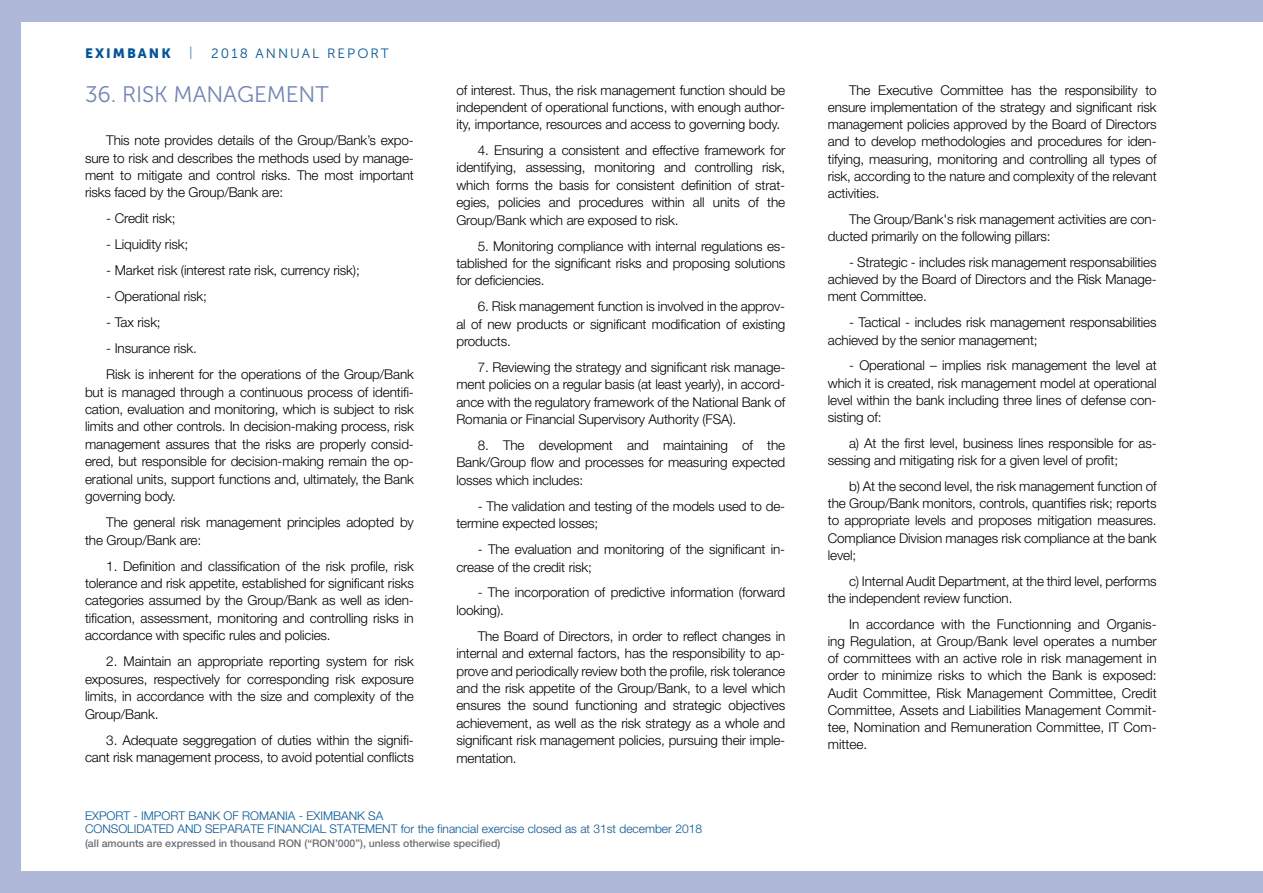
<style>
.page{position:relative;width:1263px;height:893px;background:#fff}
.page>*{position:absolute;margin:0;border:0;box-sizing:border-box;transform-origin:0 0}
.t1{font:22.5px "Museo Sans 300";letter-spacing:-.005em;color:#7184bc}
.t2{font:300 13.5px/17.4px "Helvetica Neue LT Pro";letter-spacing:-.01em;color:#000;text-align:justify}
.t3{font:13.5px "Museo Sans 300";letter-spacing:.15em;color:#00539e}
.t4{font:13.5px "Museo Sans 900";letter-spacing:.15em;color:#00539e}
.t5{font:13.5px "Museo Sans 100";color:#00539e}
.t6{font:300 12px/13.5px "Helvetica Neue LT Pro";color:#00539e}
.t7{font:500 10.5px "Helvetica Neue LT Pro";color:#6d6e71}
</style>
<div class="page">
<div style="left:0;top:0;width:21px;height:893px;background:#b0b8da"></div>
<div style="left:0;top:0;width:1263px;height:21px;background:#b0b8da"></div>
<div style="left:0;top:872px;width:1263px;height:21px;background:#b0b8da"></div>
<p class="t4" style="left:85px;top:46px;width:87px">EXIMBANK</p>
<p class="t5" style="left:189px;top:46px;width:5px">|</p>
<p class="t3" style="left:211px;top:46px;width:179px">2018 ANNUAL REPORT</p>
<h1 class="t1" style="left:85px;top:82px;width:245px">36. RISK MANAGEMENT</h1>
<p class="t2" style="left:85px;top:131px;width:330px;text-indent:21px">This note provides details of the Group/Bank’s expo&shy;sure to risk and describes the methods used by manage&shy;ment to mitigate and control risks. The most important risks faced by the Group/Bank are:</p>
<p class="t2" style="left:106px;top:210px;width:71px">- Credit risk;</p>
<p class="t2" style="left:106px;top:236px;width:83px">- Liquidity risk;</p>
<p class="t2" style="left:106px;top:261px;width:255px">- Market risk (interest rate risk, currency risk);</p>
<p class="t2" style="left:106px;top:287px;width:102px">- Operational risk;</p>
<p class="t2" style="left:106px;top:313px;width:56px">- Tax risk;</p>
<p class="t2" style="left:106px;top:335px;width:309px;line-height:26px">- Insurance risk.<br>Risk is inherent for the operations of the Group/Bank</p>
<p class="t2" style="left:85px;top:383px;width:330px">but is managed through a continuous process of identifi&shy;cation, evaluation and monitoring, which is subject to risk limits and other controls. In decision-making process, risk management assures that the risks are properly consid&shy;ered, but responsible for decision-making remain the op&shy;erational units, support functions and, ultimately, the Bank governing body.</p>
<p class="t2" style="left:85px;top:513px;width:330px;text-indent:21px">The general risk management principles adopted by the Group/Bank are:</p>
<p class="t2" style="left:85px;top:557px;width:330px;text-indent:21px">1. Definition and classification of the risk profile, risk tolerance and risk appetite, established for significant risks categories assumed by the Group/Bank as well as iden&shy;tification, assessment, monitoring and controlling risks in accordance with specific rules and policies.</p>
<p class="t2" style="left:85px;top:652px;width:330px;text-indent:21px">2. Maintain an appropriate reporting system for risk exposures, respectively for corresponding risk exposure limits, in accordance with the size and complexity of the Group/Bank.</p>
<p class="t2" style="left:85px;top:731px;width:330px;text-align:right">3. Adequate seggregation of duties within the signifi&shy;cant risk management process, to avoid potential conflicts</p>
<p class="t2" style="left:456px;top:81px;width:330px">of interest. Thus, the risk management function should be independent of operational functions, with enough author&shy;ity, importance, resources and access to governing body.</p>
<p class="t2" style="left:456px;top:141px;width:330px;text-indent:21px">4. Ensuring a consistent and effective framework for identifying, assessing, monitoring and controlling risk, which forms the basis for consistent definition of strat&shy;egies, policies and procedures within all units of the Group/Bank which are exposed to risk.</p>
<p class="t2" style="left:456px;top:237px;width:330px;text-indent:21px">5. Monitoring compliance with internal regulations es&shy;tablished for the significant risks and proposing solutions for deficiencies.</p>
<p class="t2" style="left:456px;top:297px;width:330px;text-indent:21px">6. Risk management function is involved in the approv&shy;al of new products or significant modification of existing products.</p>
<p class="t2" style="left:456px;top:358px;width:330px;text-indent:21px">7. Reviewing the strategy and significant risk manage&shy;ment policies on a regular basis (at least yearly), in accord&shy;ance with the regulatory framework of the National Bank of Romania or Financial Supervisory Authority (FSA).</p>
<p class="t2" style="left:456px;top:436px;width:330px;text-indent:21px">8. The development and maintaining of the Bank/Group flow and processes for measuring expected losses which includes:</p>
<p class="t2" style="left:456px;top:497px;width:330px;text-indent:21px">- The validation and testing of the models used to de&shy;termine expected losses;</p>
<p class="t2" style="left:456px;top:540px;width:330px;text-indent:21px">- The evaluation and monitoring of the significant in&shy;crease of the credit risk;</p>
<p class="t2" style="left:456px;top:584px;width:330px;text-indent:21px">- The incorporation of predictive information (forward looking).</p>
<p class="t2" style="left:456px;top:627px;width:330px;text-indent:21px">The Board of Directors, in order to reflect changes in internal and external factors, has the responsibility to ap&shy;prove and periodically review both the profile, risk tolerance and the risk appetite of the Group/Bank, to a level which ensures the sound functioning and strategic objectives achievement, as well as the risk strategy as a whole and significant risk management policies, pursuing their imple&shy;mentation.</p>
<p class="t6" style="left:85px;top:809px;width:618px">EXPORT - IMPORT BANK OF ROMANIA - EXIMBANK SA<br>CONSOLIDATED AND SEPARATE FINANCIAL STATEMENT for the financial exercise closed as at 31st december 2018</p>
<p class="t7" style="left:85px;top:837px;width:417px">(all amounts are expressed in thousand RON (“RON’000”), unless otherwise specified)</p>
<p class="t2" style="left:828px;top:81px;width:330px;text-indent:21px">The Executive Committee has the responsibility to ensure implementation of the strategy and significant risk management policies approved by the Board of Directors and to develop methodologies and procedures for iden&shy;tifying, measuring, monitoring and controlling all types of risk, according to the nature and complexity of the relevant activities.</p>
<p class="t2" style="left:828px;top:210px;width:330px;text-indent:21px">The Group/Bank's risk management activities are con&shy;ducted primarily on the following pillars:</p>
<p class="t2" style="left:828px;top:253px;width:330px;text-indent:21px">- Strategic - includes risk management responsabilities achieved by the Board of Directors and the Risk Manage&shy;ment Committee.</p>
<p class="t2" style="left:828px;top:314px;width:330px;text-indent:21px">- Tactical - includes risk management responsabilities achieved by the senior management;</p>
<p class="t2" style="left:828px;top:357px;width:330px;text-indent:21px">- Operational – implies risk management the level at which it is created, risk management model at operational level within the bank including three lines of defense con&shy;sisting of:</p>
<p class="t2" style="left:828px;top:434px;width:330px;text-indent:21px">a) At the first level, business lines responsible for as&shy;sessing and mitigating risk for a given level of profit;</p>
<p class="t2" style="left:828px;top:477px;width:330px;text-indent:21px">b) At the second level, the risk management function of the Group/Bank monitors, controls, quantifies risk; reports to appropriate levels and proposes mitigation measures.<br>Compliance Division manages risk compliance at the bank level;</p>
<p class="t2" style="left:828px;top:572px;width:330px;text-indent:21px">c) Internal Audit Department, at the third level, performs the independent review function.</p>
<p class="t2" style="left:828px;top:615px;width:330px;text-indent:21px">In accordance with the Functionning and Organis&shy;ing Regulation, at Group/Bank level operates a number of committees with an active role in risk management in order to minimize risks to which the Bank is exposed:<br>Audit Committee, Risk Management Committee, Credit Committee, Assets and Liabilities Management Commit&shy;tee, Nomination and Remuneration Committee, IT Com&shy;mittee.</p>
</div>
